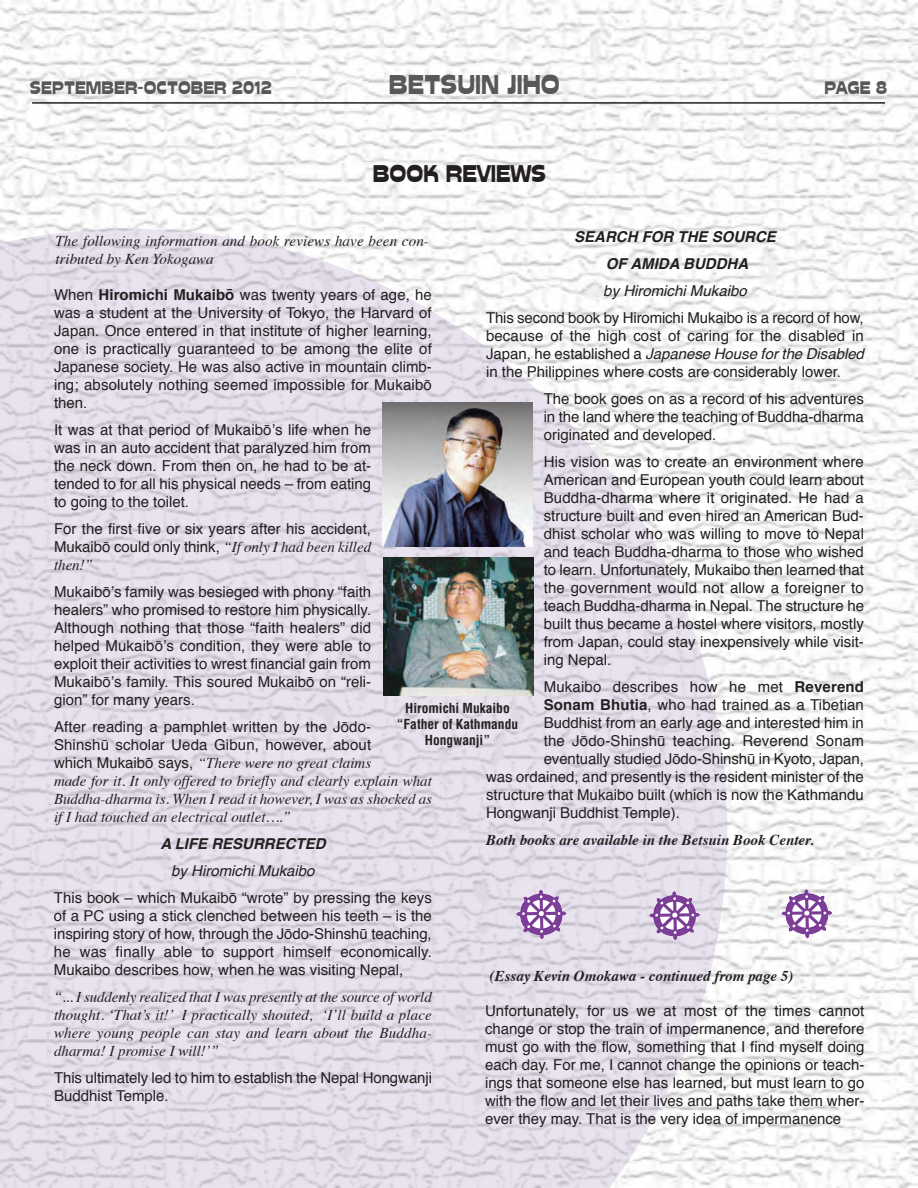
<style>
.page{position:relative;width:918px;height:1188px;background:#fff}
.page>*{position:absolute;margin:0;border:0;box-sizing:border-box;transform-origin:0 0}
.t1{font:27px "Cuckoo";color:#57585a}
.t2{font:24px "Cuckoo";color:#231f20}
.t3{font:18px "Cuckoo";color:#57585a}
.t4{font:15px/18px "Helvetica";color:#231f20;text-align:justify}
.t5{font:italic 15px/18px "Times";color:#231f20}
.t6{font:italic 700 15px "Times";color:#231f20}
.t7{font:italic 700 15px/27px "Helvetica";color:#231f20;text-align:center}
.t8{font:italic 15px "Helvetica";color:#231f20}
.t9{font:700 condensed 13.5px/16.2px "Helvetica";color:#231f20;text-align:center}
.s1{font-style:italic}
.s2{font-weight:700}
.s3{font-family:"Times";font-style:italic}
.s4{font-family:"Helvetica";font-style:normal}
</style>
<div class="page">
<img style="left:0;top:0;width:918px;height:1188px">
<img style="left:0;top:229px;width:727px;height:959px">
<div style="left:552px;top:713px;width:8px;height:5px;background:#e1dbe7"></div>
<hr style="left:32px;top:102px;width:853px;height:2px;background:#231f20">
<img style="left:382px;top:403px;width:151px;height:144px">
<img style="left:383px;top:557px;width:150px;height:138px">
<img style="left:649px;top:891px;width:51px;height:45px">
<img style="left:516px;top:890px;width:51px;height:45px">
<img style="left:782px;top:889px;width:50px;height:45px">
<p class="t3" style="left:30px;top:77px;width:243px">SEPTEMBER-OCTOBER 2012</p>
<h1 class="t1" style="left:389px;top:68px;width:173px">BETSUIN JIHO</h1>
<p class="t3" style="left:825px;top:77px;width:64px">PAGE 8</p>
<h2 class="t2" style="left:373px;top:159px;width:175px">BOOK REVIEWS</h2>
<p class="t7" style="left:574px;top:225px;width:203px">SEARCH FOR THE SOURCE<br>OF AMIDA BUDDHA</p>
<p class="t8" style="left:603px;top:285px;width:145px">by Hiromichi Mukaibo</p>
<p class="t4" style="left:486px;top:310px;width:379px">This second book by Hiromichi Mukaibo is a record of how, because of the high cost of caring for the disabled in Japan, he established a <span class="s1">Japanese House for the Disabled </span>in the Philippines where costs are considerably lower.</p>
<p class="t4" style="left:544px;top:391px;width:322px">The book goes on as a record of his adventures in the land where the teaching of Buddha-dharma originated and developed.</p>
<p class="t4" style="left:544px;top:454px;width:322px">His vision was to create an environment where American and European youth could learn about Buddha-dharma where it originated. He had a structure built and even hired an American Bud&shy;dhist scholar who was willing to move to Nepal and teach Buddha-dharma to those who wished to learn. Unfortunately, Mukaibo then learned that the government would not allow a foreigner to teach Buddha-dharma in Nepal. The structure he built thus became a hostel where visitors, mostly from Japan, could stay inexpensively while visit&shy;ing Nepal.</p>
<p class="t4" style="left:544px;top:679px;width:322px">Mukaibo describes how he met <span class="s2">Reverend</span></p>
<p class="t4" style="left:544px;top:697px;width:322px"><span class="s2">Sonam Bhutia</span>, who had trained as a Tibetian</p>
<p class="t4" style="left:544px;top:715px;width:322px">Buddhist from an early age and interested him in</p>
<p class="t4" style="left:544px;top:733px;width:322px">the Jōdo-Shinshū teaching. Reverend Sonam</p>
<p class="t4" style="left:544px;top:751px;width:322px">eventually studied Jōdo-Shinshū in Kyoto, Japan,</p>
<p class="t4" style="left:486px;top:769px;width:379px">was ordained, and presently is the resident minister of the</p>
<p class="t4" style="left:486px;top:787px;width:379px">structure that Mukaibo built (which is now the Kathmandu</p>
<p class="t4" style="left:486px;top:805px;width:195px">Hongwanji Buddhist Temple).</p>
<p class="t6" style="left:486px;top:834px;width:329px">Both books are available in the Betsuin Book Center.</p>
<p class="t5" style="left:56px;top:233px;width:375px">The following information and book reviews have been con&shy;tributed by Ken Yokogawa</p>
<p class="t4" style="left:54px;top:287px;width:379px">When <span class="s2">Hiromichi Mukaibō</span> was twenty years of age, he was a student at the University of Tokyo, the Harvard of Japan. Once entered in that institute of higher learning, one is practically guaranteed to be among the elite of Japanese society. He was also active in mountain climb&shy;ing; absolutely nothing seemed impossible for Mukaibō then.</p>
<p class="t4" style="left:54px;top:422px;width:319px">It was at that period of Mukaibō’s life when he was in an auto accident that paralyzed him from the neck down. From then on, he had to be at&shy;tended to for all his physical needs – from eating to going to the toilet.</p>
<p class="t4" style="left:54px;top:521px;width:319px">For the first five or six years after his accident,<br>Mukaibō could only think, <span class="s3">“If only I had been killed</span></p>
<p class="t5" style="left:54px;top:557px;width:41px">then!”</p>
<p class="t4" style="left:54px;top:584px;width:319px">Mukaibō’s family was besieged with phony “faith healers” who promised to restore him physically.<br>Although nothing that those “faith healers” did helped Mukaibō’s condition, they were able to exploit their activities to wrest financial gain from Mukaibō’s family. This soured Mukaibō on “reli&shy;gion” for many years.</p>
<p class="t4" style="left:54px;top:719px;width:319px">After reading a pamphlet written by the Jōdo-<br>Shinshū scholar Ueda Gibun, however, about</p>
<p class="t5" style="left:54px;top:755px;width:380px"><span class="s4">which Mukaibō says,</span> “There were no great claims<br>made for it. It only offered to briefly and clearly explain what Buddha-dharma is. When I read it however, I was as shocked as if I had touched an electrical outlet….”</p>
<p class="t7" style="left:160px;top:831px;width:167px">A LIFE RESURRECTED</p>
<p class="t8" style="left:171px;top:864px;width:145px">by Hiromichi Mukaibo</p>
<p class="t4" style="left:54px;top:890px;width:379px">This book – which Mukaibō “wrote” by pressing the keys of a PC using a stick clenched between his teeth – is the inspiring story of how, through the Jōdo-Shinshū teaching, he was finally able to support himself economically.<br>Mukaibo describes how, when he was visiting Nepal,</p>
<p class="t5" style="left:54px;top:989px;width:380px;text-align:justify">“... I suddenly realized that I was presently at the source of world thought. ‘That’s it!’ I practically shouted, ‘I’ll build a place where young people can stay and learn about the Buddha&shy;dharma! I promise I will!’”</p>
<p class="t4" style="left:54px;top:1070px;width:380px">This ultimately led to him to establish the Nepal Hongwanji<br>Buddhist Temple.</p>
<p class="t9" style="left:397px;top:701px;width:123px">Hiromichi Mukaibo “Father of Kathmandu<br>Hongwanji”</p>
<p class="t6" style="left:490px;top:970px;width:305px">(Essay Kevin Omokawa - continued from page 5)</p>
<p class="t4" style="left:485px;top:1003px;width:381px">Unfortunately, for us we at most of the times cannot change or stop the train of impermanence, and therefore must go with the flow, something that I find myself doing each day. For me, I cannot change the opinions or teach&shy;ings that someone else has learned, but must learn to go with the flow and let their lives and paths take them wher&shy;ever they may. That is the very idea of impermanence</p>
</div>
